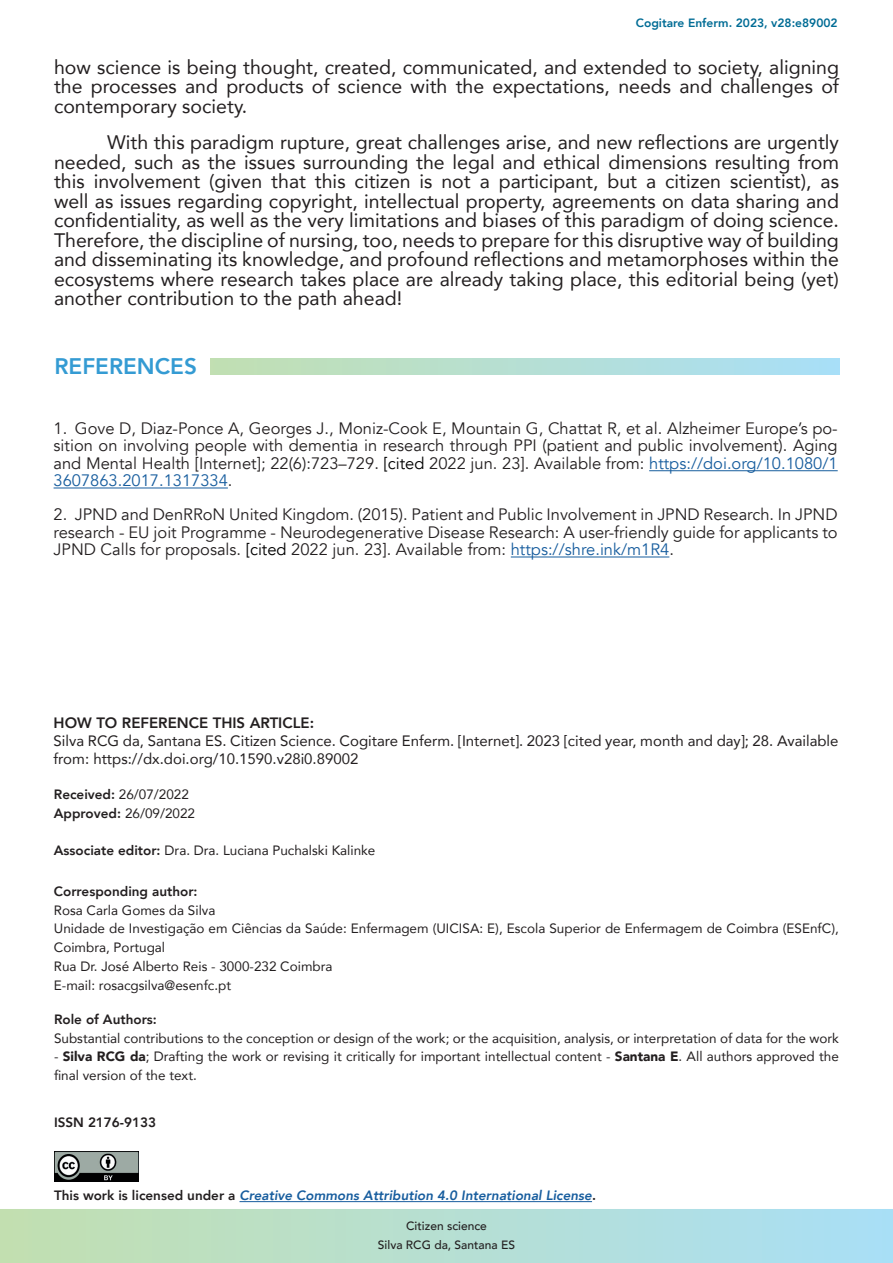
<style>
.page{position:relative;width:893px;height:1263px;background:#fff}
.page>*{position:absolute;margin:0;border:0;box-sizing:border-box;transform-origin:0 0}
.t1{font:800 22.5px "Avenir";color:#349bd3}
.t2{font:19.5px/19.5px "Avenir";color:#231f20;text-align:justify}
.t3{font:16.5px/17.2px "Avenir";color:#231f20;text-align:justify}
.t4{font:15px/18px "Avenir";color:#231f20}
.t5{font:800 15px "Avenir";color:#231f20}
.Correspondentes{font:13.5px/18.8px "Avenir";color:#231f20}
.t6{font:italic 800 13.5px "Avenir";color:#175d9e}
.Correspondentes-2{font:800 13.5px "Avenir";color:#231f20}
.Legenda{font:800 13.5px "Avenir";color:#231f20}
.t7{font:500 12px/18.6px "Avenir";color:#231f20;text-align:center}
.t8{font:800 12px "Avenir";color:#006c95}
.s1{color:#000}
.s2{color:#175d9e}
.s3{font-weight:800}
.s4{font-weight:900}
.s5{font-style:normal;color:#231f20}
</style>
<div class="page">
<svg style="left:0;top:1209px;width:893px;height:54px;background:#b6dfd2"></svg>
<hr style="left:649px;top:470px;width:189px;height:1px;background:#175d9e">
<hr style="left:54px;top:488px;width:174px;height:1px;background:#175d9e">
<hr style="left:511px;top:557px;width:158px;height:1px;background:#175d9e">
<div style="left:210px;top:358px;width:629px;height:17px;background:linear-gradient(to right,#c2dfb1,#a9dff7)"></div>
<img style="left:55px;top:1152px;width:83px;height:29px">
<hr style="left:239px;top:1201px;width:353px;height:1px;background:#175d9e">
<p class="t8" style="left:636px;top:12px;width:203px">Cogitare Enferm. 2023, v28:e89002</p>
<p class="t2" style="left:54px;top:56px;width:786px">how science is being thought, created, communicated, and extended to society, aligning the processes and products of science with the expectations, needs and challenges of contemporary society.</p>
<p class="t2" style="left:54px;top:132px;width:787px;text-indent:53px">With this paradigm rupture, great challenges arise, and new reflections are urgently needed, such as the issues surrounding the legal and ethical dimensions resulting from this involvement (given that this citizen is not a participant, but a citizen scientist), as well as issues regarding copyright, intellectual property, agreements on data sharing and confidentiality, as well as the very limitations and biases of this paradigm of doing science.<br>Therefore, the discipline of nursing, too, needs to prepare for this disruptive way of building and disseminating its knowledge, and profound reflections and metamorphoses within the ecosystems where research takes place are already taking place, this editorial being (yet) another contribution to the path ahead!</p>
<p class="t1" style="left:54px;top:346px;width:144px">REFERENCES</p>
<p class="t3" style="left:54px;top:420px;width:786px">1. Gove D, Diaz-Ponce A, Georges J., Moniz-Cook E, Mountain G, Chattat R, et al. Alzheimer Europe’s po&shy;sition on involving people with dementia in research through PPI (patient and public involvement). Aging and Mental Health [Internet]; 22(6):723–729. <span class="s1">[cited</span> 2022 jun. 23]. Available from: <span class="s2">https://doi.org/10.1080/1<br>3607863.2017.1317334</span>.</p>
<p class="t3" style="left:54px;top:506px;width:786px">2. JPND and DenRRoN United Kingdom. (2015). Patient and Public Involvement in JPND Research. In JPND research - EU joit Programme - Neurodegenerative Disease Research: A user-friendly guide for applicants to JPND Calls for proposals. <span class="s1">[cited</span> 2022 jun. 23]. Available from: <span class="s2">https://shre.ink/m1R4</span>.</p>
<p class="t5" style="left:54px;top:709px;width:262px">HOW TO REFERENCE THIS ARTICLE:</p>
<p class="t4" style="left:54px;top:731px;width:786px">Silva RCG da, Santana ES. Citizen Science. Cogitare Enferm. [Internet]. 2023 [cited year, month and day]; 28. Available from: https://dx.doi.org/10.1590.v28i0.89002</p>
<p class="Correspondentes" style="left:54px;top:785px;width:137px"><span class="s3">Received:</span> 26/07/2022</p>
<p class="Correspondentes" style="left:54px;top:803px;width:143px"><span class="s3">Approved:</span> 26/09/2022</p>
<p class="Correspondentes" style="left:54px;top:841px;width:323px"><span class="s3">Associate editor:</span> Dra. Dra. Luciana Puchalski Kalinke</p>
<p class="Correspondentes-2" style="left:54px;top:879px;width:145px">Corresponding author:</p>
<p class="Correspondentes" style="left:54px;top:900px;width:163px">Rosa Carla Gomes da Silva</p>
<p class="Correspondentes" style="left:54px;top:919px;width:786px">Unidade de Investigação em Ciências da Saúde: Enfermagem (UICISA: E), Escola Superior de Enfermagem de Coimbra (ESEnfC),<br>Coimbra, Portugal</p>
<p class="Correspondentes" style="left:54px;top:956px;width:280px">Rua Dr. José Alberto Reis - 3000-232 Coimbra</p>
<p class="Correspondentes" style="left:54px;top:975px;width:179px">E-mail: rosacgsilva@esenfc.pt</p>
<p class="Correspondentes-2" style="left:54px;top:1007px;width:104px">Role of Authors:</p>
<p class="Correspondentes" style="left:54px;top:1028px;width:786px">Substantial contributions to the conception or design of the work; or the acquisition, analysis, or interpretation of data for the work</p>
<p class="Correspondentes" style="left:54px;top:1047px;width:786px">- <span class="s4">Silva RCG da</span>; Drafting the work or revising it critically for important intellectual content - <span class="s4">Santana E</span>. All authors approved the final version of the text.</p>
<p class="Legenda" style="left:54px;top:1110px;width:104px">ISSN 2176-9133</p>
<p class="t6" style="left:54px;top:1187px;width:544px"><span class="s5">This work is licensed under a</span> Creative Commons Attribution 4.0 International License<span class="s5">.</span></p>
<p class="t7" style="left:378px;top:1216px;width:139px">Citizen science<br>Silva RCG da, Santana ES</p>
</div>
